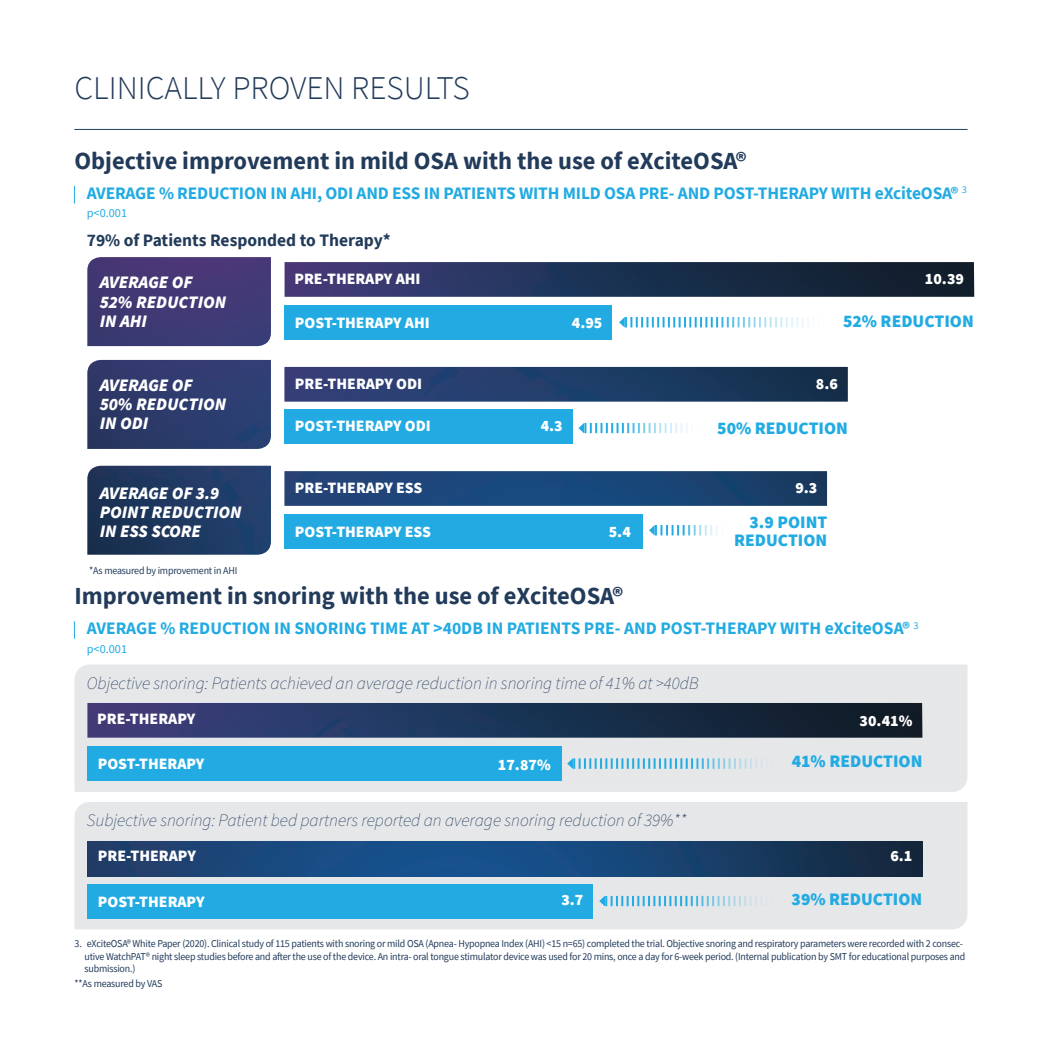
<style>
.page{position:relative;width:1042px;height:1042px;background:#fff}
.page>*{position:absolute;margin:0;border:0;box-sizing:border-box;transform-origin:0 0}
.t1{font:300 33.25px "Source Sans Pro";color:#223b5a}
.t2{font:700 24.5px "Source Sans Pro";color:#223b5a}
.t3{font:700 17.5px "Source Sans Pro";letter-spacing:-.01em;color:#22abe2}
.t4{font:italic 200 17.5px "Source Sans Pro";color:#223b5a}
.t5{font:italic 900 17.5px/19.2px "Source Sans Pro";color:#fff}
.t6{font:900 17.5px/17.5px "Source Sans Pro";color:#22abe2;text-align:right}
.t7{font:700 17.5px "Source Sans Pro";color:#223b5a}
.t8{font:900 15.75px "Source Sans Pro";color:#fff}
.t9{font:12.25px "Source Sans Pro";color:#22abe2}
.t10{font:10.5px/12.2px "Source Sans Pro";letter-spacing:-.02em;color:#223b5a;scale:.95 1}
</style>
<div class="page">
<img style="left:87px;top:257px;width:184px;height:298px">
<div style="left:75px;top:664px;width:892px;height:128px;background:#e6e7e9"></div>
<div style="left:75px;top:802px;width:892px;height:127px;background:#e6e7e9"></div>
<img style="left:284px;top:262px;width:690px;height:244px">
<div style="left:284px;top:514px;width:359px;height:35px;background:#22abe2"></div>
<svg style="left:649px;top:525px;width:69px;height:10px"></svg>
<svg style="left:74px;top:186px;width:1px;height:17px"></svg>
<svg style="left:74px;top:621px;width:1px;height:18px"></svg>
<div style="left:284px;top:305px;width:328px;height:35px;background:#22abe2"></div>
<svg style="left:619px;top:317px;width:217px;height:11px"></svg>
<div style="left:284px;top:409px;width:289px;height:35px;background:#22abe2"></div>
<svg style="left:578px;top:423px;width:131px;height:10px"></svg>
<img style="left:87px;top:703px;width:835px;height:35px">
<div style="left:87px;top:746px;width:475px;height:35px;background:#22abe2"></div>
<svg style="left:567px;top:758px;width:217px;height:11px;background:#b2d7e6"></svg>
<img style="left:87px;top:841px;width:835px;height:35px">
<div style="left:87px;top:884px;width:506px;height:34px;background:#22abe2"></div>
<svg style="left:599px;top:895px;width:184px;height:11px;background:#b8d9e7"></svg>
<hr style="left:74px;top:129px;width:893px;height:1px;background:#223b5a">
<h1 class="t1" style="left:74px;top:68px;width:397px">CLINICALLY PROVEN RESULTS</h1>
<h2 class="t2" style="left:74px;top:144px;width:674px">Objective improvement in mild OSA with the use of eXciteOSA®</h2>
<h3 class="t3" style="left:87px;top:181px;width:881px">AVERAGE % REDUCTION IN AHI, ODI AND ESS IN PATIENTS WITH MILD OSA PRE- AND POST-THERAPY WITH eXciteOSA® <sup>3</sup></h3>
<p class="t9" style="left:87px;top:205px;width:42px">p&lt;0.001</p>
<h3 class="t7" style="left:87px;top:228px;width:306px">79% of Patients Responded to Therapy*</h3>
<h3 class="t5" style="left:100px;top:272px;width:128px">AVERAGE OF<br>52% REDUCTION<br>IN AHI</h3>
<h3 class="t5" style="left:100px;top:375px;width:128px">AVERAGE OF<br>50% REDUCTION<br>IN ODI</h3>
<h3 class="t5" style="left:100px;top:483px;width:143px">AVERAGE OF 3.9<br>POINT REDUCTION<br>IN ESS SCORE</h3>
<p class="t10" style="left:89px;top:564px;width:157px">*As measured by improvement in AHI</p>
<h3 class="t8" style="left:294px;top:268px;width:128px">PRE-THERAPY AHI</h3>
<h3 class="t8" style="left:925px;top:268px;width:41px">10.39</h3>
<h3 class="t8" style="left:295px;top:312px;width:136px">POST-THERAPY AHI</h3>
<h3 class="t8" style="left:572px;top:312px;width:32px">4.95</h3>
<h3 class="t6" style="left:843px;top:312px;width:132px">52% REDUCTION</h3>
<h3 class="t8" style="left:295px;top:373px;width:129px">PRE-THERAPY ODI</h3>
<h3 class="t8" style="left:816px;top:373px;width:24px">8.6</h3>
<h3 class="t8" style="left:295px;top:415px;width:137px">POST-THERAPY ODI</h3>
<h3 class="t8" style="left:541px;top:415px;width:24px">4.3</h3>
<h3 class="t6" style="left:717px;top:419px;width:132px">50% REDUCTION</h3>
<h3 class="t8" style="left:295px;top:477px;width:129px">PRE-THERAPY ESS</h3>
<h3 class="t8" style="left:795px;top:477px;width:24px">9.3</h3>
<h3 class="t8" style="left:295px;top:521px;width:138px">POST-THERAPY ESS</h3>
<h3 class="t8" style="left:609px;top:521px;width:24px">5.4</h3>
<h3 class="t6" style="left:734px;top:513px;width:95px">3.9 POINT<br>REDUCTION</h3>
<h2 class="t2" style="left:74px;top:579px;width:550px">Improvement in snoring with the use of eXciteOSA®</h2>
<h3 class="t3" style="left:87px;top:617px;width:833px">AVERAGE % REDUCTION IN SNORING TIME AT &gt;40DB IN PATIENTS PRE- AND POST-THERAPY WITH eXciteOSA® <sup>3</sup></h3>
<p class="t9" style="left:87px;top:641px;width:42px">p&lt;0.001</p>
<h3 class="t4" style="left:87px;top:673px;width:614px">Objective snoring: Patients achieved an average reduction in snoring time of 41% at &gt;40dB</h3>
<h3 class="t8" style="left:97px;top:707px;width:99px">PRE-THERAPY</h3>
<h3 class="t8" style="left:98px;top:753px;width:108px">POST-THERAPY</h3>
<h3 class="t8" style="left:498px;top:753px;width:54px">17.87%</h3>
<h3 class="t4" style="left:87px;top:809px;width:601px">Subjective snoring: Patient bed partners reported an average snoring reduction of 39%**</h3>
<h3 class="t8" style="left:859px;top:710px;width:54px">30.41%</h3>
<h3 class="t6" style="left:792px;top:752px;width:132px">41% REDUCTION</h3>
<h3 class="t8" style="left:98px;top:845px;width:99px">PRE-THERAPY</h3>
<h3 class="t8" style="left:890px;top:845px;width:24px">6.1</h3>
<h3 class="t8" style="left:98px;top:890px;width:108px">POST-THERAPY</h3>
<h3 class="t8" style="left:561px;top:889px;width:24px">3.7</h3>
<h3 class="t6" style="left:791px;top:890px;width:132px">39% REDUCTION</h3>
<p class="t10" style="left:84px;top:938px;width:928px;text-indent:-10px">3. eXciteOSA® White Paper (2020). Clinical study of 115 patients with snoring or mild OSA (Apnea- Hypopnea Index (AHI) &lt;15 n=65) completed the trial. Objective snoring and respiratory parameters were recorded with 2 consec&shy;utive WatchPAT® night sleep studies before and after the use of the device. An intra- oral tongue stimulator device was used for 20 mins, once a day for 6-week period. (Internal publication by SMT for educational purposes and submission.)</p>
<p class="t10" style="left:75px;top:977px;width:94px">**As measured by VAS</p>
</div>
